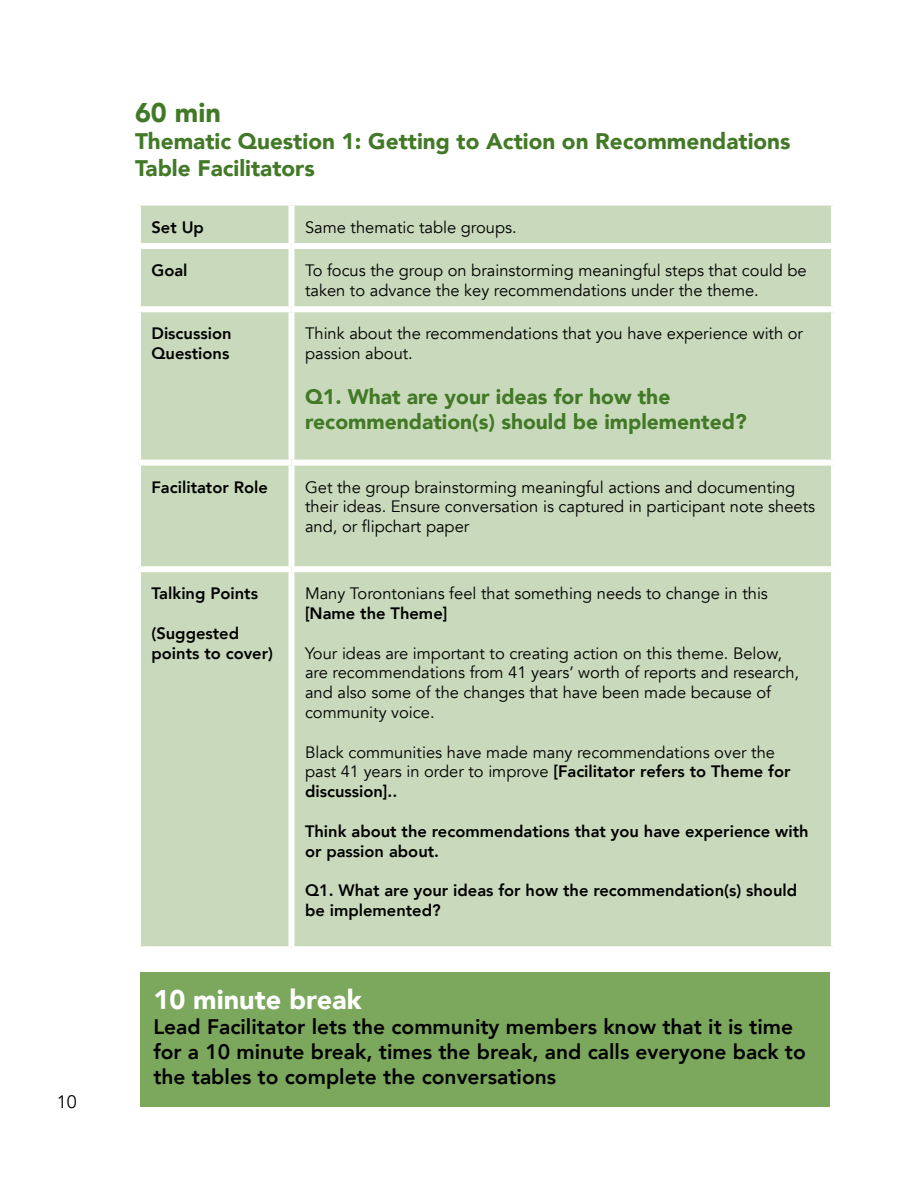
<style>
.page{position:relative;width:918px;height:1188px;background:#fff}
.page>*{position:absolute;margin:0;border:0;box-sizing:border-box;transform-origin:0 0}
.t1{font:900 27px "Avenir";color:#fff}
.t2{font:900 27px "Avenir";color:#427927}
.t3{font:900 22.5px/27px "Avenir";color:#427927}
.t4{font:800 21px/25.2px "Avenir";color:#000}
.t5{font:900 21px/25.2px "Avenir";color:#427927}
.t6{font:18px "Avenir";color:#000}
.t7{font:16.5px/19.8px "Avenir";color:#000}
.t8{font:800 16.5px/19.8px "Avenir";color:#000}
.s1{font-weight:800}
</style>
<div class="page">
<div style="left:140px;top:973px;width:689px;height:134px;background:#7ca85d"></div>
<div style="left:292px;top:309px;width:542px;height:154px;background:#c9dabc"></div>
<div style="left:292px;top:463px;width:542px;height:106px;background:#c9dabc"></div>
<div style="left:292px;top:569px;width:542px;height:380px;background:#c9dabc"></div>
<div style="left:138px;top:202px;width:154px;height:44px;background:#c9dabc"></div>
<div style="left:292px;top:202px;width:542px;height:44px;background:#c9dabc"></div>
<div style="left:138px;top:246px;width:154px;height:63px;background:#c9dabc"></div>
<div style="left:292px;top:246px;width:542px;height:63px;background:#c9dabc"></div>
<div style="left:138px;top:309px;width:154px;height:154px;background:#c9dabc"></div>
<div style="left:138px;top:463px;width:154px;height:106px;background:#c9dabc"></div>
<div style="left:138px;top:569px;width:154px;height:380px;background:#c9dabc"></div>
<div style="left:135px;top:200px;width:157px;height:6px;background:#fff"></div>
<div style="left:135px;top:206px;width:6px;height:37px;background:#fff"></div>
<div style="left:292px;top:200px;width:545px;height:6px;background:#fff"></div>
<div style="left:289px;top:206px;width:6px;height:37px;background:#fff"></div>
<div style="left:831px;top:206px;width:6px;height:37px;background:#fff"></div>
<div style="left:135px;top:243px;width:157px;height:6px;background:#fff"></div>
<div style="left:135px;top:249px;width:6px;height:57px;background:#fff"></div>
<div style="left:292px;top:243px;width:545px;height:6px;background:#fff"></div>
<div style="left:289px;top:249px;width:6px;height:57px;background:#fff"></div>
<div style="left:831px;top:249px;width:6px;height:57px;background:#fff"></div>
<div style="left:135px;top:306px;width:157px;height:6px;background:#fff"></div>
<div style="left:135px;top:312px;width:6px;height:148px;background:#fff"></div>
<div style="left:292px;top:306px;width:545px;height:6px;background:#fff"></div>
<div style="left:289px;top:312px;width:6px;height:148px;background:#fff"></div>
<div style="left:831px;top:312px;width:6px;height:148px;background:#fff"></div>
<div style="left:135px;top:460px;width:157px;height:6px;background:#fff"></div>
<div style="left:135px;top:466px;width:6px;height:100px;background:#fff"></div>
<div style="left:135px;top:572px;width:6px;height:374px;background:#fff"></div>
<div style="left:292px;top:460px;width:545px;height:6px;background:#fff"></div>
<div style="left:289px;top:466px;width:6px;height:100px;background:#fff"></div>
<div style="left:289px;top:572px;width:6px;height:374px;background:#fff"></div>
<div style="left:831px;top:466px;width:6px;height:100px;background:#fff"></div>
<div style="left:831px;top:572px;width:6px;height:374px;background:#fff"></div>
<div style="left:135px;top:566px;width:157px;height:6px;background:#fff"></div>
<div style="left:135px;top:946px;width:157px;height:6px;background:#fff"></div>
<div style="left:292px;top:566px;width:545px;height:6px;background:#fff"></div>
<div style="left:292px;top:946px;width:545px;height:6px;background:#fff"></div>
<p class="t6" style="left:57px;top:1091px;width:22px">10</p>
<h3 class="t2" style="left:135px;top:89px;width:87px">60 min</h3>
<h3 class="t3" style="left:135px;top:127px;width:657px">Thematic Question 1: Getting to Action on Recommendations<br>Table Facilitators</h3>
<h4 class="t8" style="left:152px;top:217px;width:54px">Set Up</h4>
<p class="t7" style="left:305px;top:217px;width:213px">Same thematic table groups.</p>
<h4 class="t8" style="left:152px;top:260px;width:38px">Goal</h4>
<p class="t7" style="left:305px;top:261px;width:503px">To focus the group on brainstorming meaningful steps that could be taken to advance the key recommendations under the theme.</p>
<h4 class="t8" style="left:152px;top:324px;width:82px">Discussion<br>Questions</h4>
<p class="t7" style="left:305px;top:324px;width:500px">Think about the recommendations that you have experience with or passion about.</p>
<p class="t5" style="left:305px;top:384px;width:443px">Q1. What are your ideas for how the recommendation(s) should be implemented?</p>
<h4 class="t8" style="left:152px;top:477px;width:118px">Facilitator Role</h4>
<p class="t7" style="left:305px;top:477px;width:512px">Get the group brainstorming meaningful actions and documenting their ideas. Ensure conversation is captured in participant note sheets and, or flipchart paper</p>
<h4 class="t8" style="left:152px;top:584px;width:108px">Talking Points</h4>
<h4 class="t8" style="left:152px;top:623px;width:123px">(Suggested points to cover)</h4>
<p class="t7" style="left:305px;top:584px;width:464px">Many Torontonians feel that something needs to change in this <span class="s1">[Name the Theme]</span></p>
<p class="t7" style="left:305px;top:643px;width:496px">Your ideas are important to creating action on this theme. Below, are recommendations from 41 years’ worth of reports and research, and also some of the changes that have been made because of community voice.</p>
<p class="t7" style="left:305px;top:742px;width:487px">Black communities have made many recommendations over the past 41 years in order to improve <span class="s1">[Facilitator refers to Theme for discussion]..</span></p>
<p class="t8" style="left:305px;top:821px;width:505px">Think about the recommendations that you have experience with or passion about.</p>
<p class="t8" style="left:305px;top:881px;width:494px">Q1. What are your ideas for how the recommendation(s) should be implemented?</p>
<p class="t1" style="left:153px;top:976px;width:210px">10 minute break</p>
<p class="t4" style="left:153px;top:1014px;width:654px">Lead Facilitator lets the community members know that it is time for a 10 minute break, times the break, and calls everyone back to the tables to complete the conversations</p>
</div>
